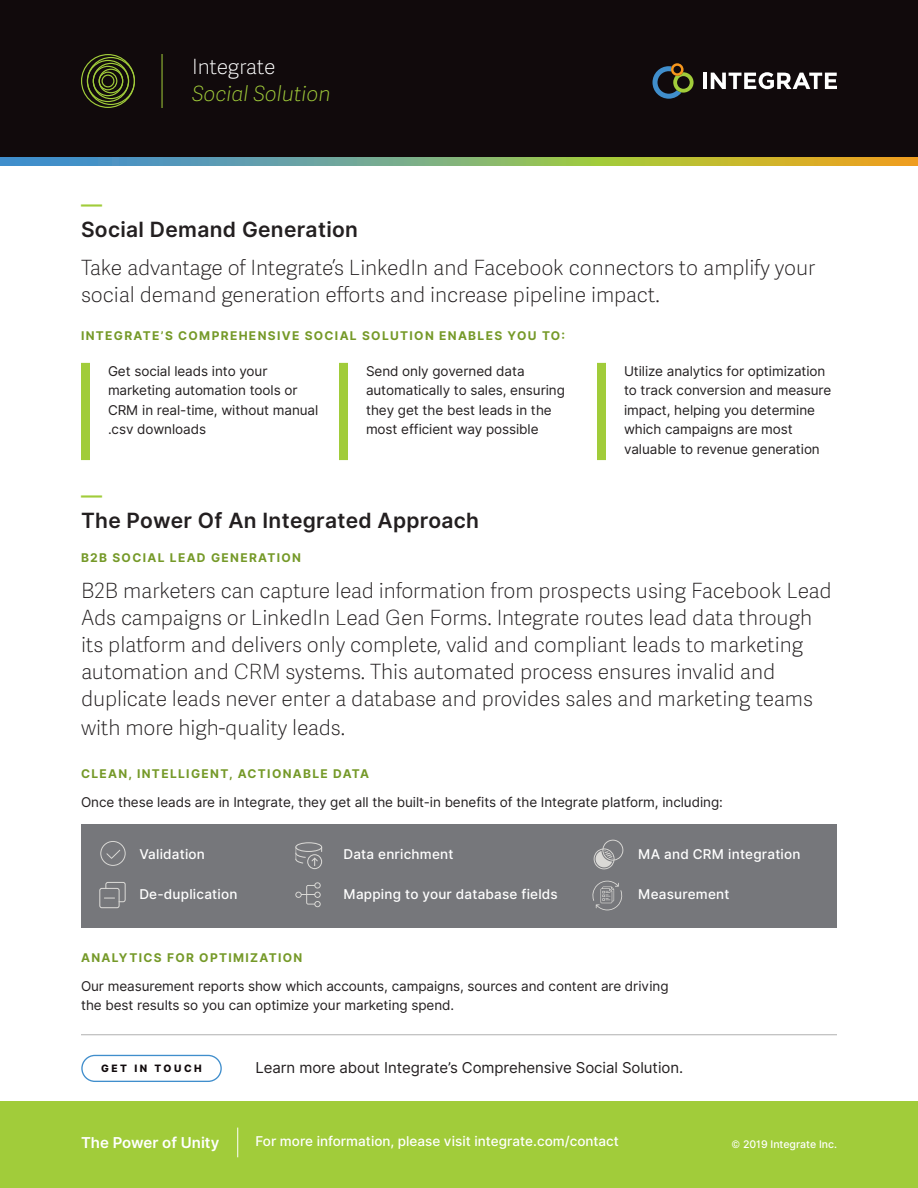
<style>
.page{position:relative;width:918px;height:1188px;background:#fff}
.page>*{position:absolute;margin:0;border:0;box-sizing:border-box;transform-origin:0 0}
.t1{font:100 21px/27.3px "Adelle Sans";letter-spacing:-.005em;color:#231f20}
.t2{font:600 21px/25.2px "Inter UI";letter-spacing:.015em;color:#231f20}
.t3{font:italic 100 21px/27px "Adelle Sans";color:#a1cc3a}
.t4{font:15px "Inter UI";letter-spacing:-.005em;color:#231f20}
.t5{font:600 15px "Inter UI";color:#fff}
.t6{font:13.5px/19.5px "Inter UI";letter-spacing:-.005em;color:#231f20}
.t7{font:500 13.5px "Inter UI";letter-spacing:.015em;color:#fff}
.t8{font:700 12px "Inter UI";letter-spacing:.11em;color:#759928}
.t9{font:500 10.5px "Inter UI";color:#fff}
.t10{font:800 10.2px "Inter UI";letter-spacing:.25em;color:#110a0c}
.s1{font-style:normal;color:#fff}
.s2{color:#a1cc3a}
</style>
<div class="page">
<div style="left:81px;top:824px;width:756px;height:104px;background:#76777b"></div>
<div style="left:0;top:0;width:918px;height:158px;background:#110a0c"></div>
<div style="left:81px;top:363px;width:9px;height:97px;background:#a1cc3a"></div>
<div style="left:339px;top:363px;width:9px;height:97px;background:#a1cc3a"></div>
<div style="left:597px;top:363px;width:9px;height:97px;background:#a1cc3a"></div>
<svg style="left:652px;top:63px;width:42px;height:36px"></svg>
<hr style="left:703px;top:73px;width:4px;height:16px;background:#fff">
<svg style="left:711px;top:72px;width:126px;height:17px"></svg>
<hr style="left:162px;top:54px;width:1px;height:54px;background:#a1cc3a">
<svg style="left:593px;top:839px;width:31px;height:31px"></svg>
<svg style="left:592px;top:880px;width:30px;height:31px"></svg>
<svg style="left:100px;top:841px;width:26px;height:25px"></svg>
<svg style="left:99px;top:882px;width:27px;height:26px"></svg>
<svg style="left:295px;top:842px;width:27px;height:27px"></svg>
<svg style="left:295px;top:882px;width:26px;height:25px"></svg>
<svg style="left:0;top:158px;width:918px;height:8px;background:#8cab73"></svg>
<div style="left:0;top:1102px;width:918px;height:86px;background:#a1cc3a"></div>
<svg style="left:237px;top:1128px;width:1px;height:29px"></svg>
<div style="left:81px;top:1055px;width:141px;height:27px;border:1px solid #408ecc;border-radius:13px"></div>
<hr style="left:81px;top:1034px;width:756px;height:1px;background:#b1b1b1">
<svg style="left:81px;top:54px;width:54px;height:54px"></svg>
<p class="t3" style="left:192px;top:52px;width:140px"><span class="s1">Integrate<br></span>Social Solution</p>
<p class="t2" style="left:81px;top:192px;width:279px"><span class="s2">—<br></span>Social Demand Generation</p>
<p class="t1" style="left:81px;top:253px;width:736px">Take advantage of Integrate’s LinkedIn and Facebook connectors to amplify your social demand generation efforts and increase pipeline impact.</p>
<p class="t8" style="left:81px;top:327px;width:486px">INTEGRATE’S COMPREHENSIVE SOCIAL SOLUTION ENABLES YOU TO:</p>
<p class="t6" style="left:108px;top:361px;width:212px">Get social leads into your marketing automation tools or<br>CRM in real-time, without manual .csv downloads</p>
<p class="t6" style="left:366px;top:361px;width:200px">Send only governed data automatically to sales, ensuring they get the best leads in the most efficient way possible</p>
<p class="t6" style="left:624px;top:361px;width:209px">Utilize analytics for optimization to track conversion and measure impact, helping you determine which campaigns are most valuable to revenue generation</p>
<p class="t2" style="left:81px;top:483px;width:400px"><span class="s2">—<br></span>The Power Of An Integrated Approach</p>
<p class="t8" style="left:81px;top:549px;width:222px">B2B SOCIAL LEAD GENERATION</p>
<p class="t1" style="left:81px;top:576px;width:752px">B2B marketers can capture lead information from prospects using Facebook Lead Ads campaigns or LinkedIn Lead Gen Forms. Integrate routes lead data through its platform and delivers only complete, valid and compliant leads to marketing automation and CRM systems. This automated process ensures invalid and duplicate leads never enter a database and provides sales and marketing teams with more high-quality leads.</p>
<p class="t8" style="left:81px;top:765px;width:290px">CLEAN, INTELLIGENT, ACTIONABLE DATA</p>
<p class="t6" style="left:81px;top:792px;width:643px">Once these leads are in Integrate, they get all the built-in benefits of the Integrate platform, including:</p>
<p class="t7" style="left:139px;top:844px;width:67px">Validation</p>
<p class="t7" style="left:343px;top:844px;width:112px">Data enrichment</p>
<p class="t7" style="left:638px;top:844px;width:164px">MA and CRM integration</p>
<p class="t7" style="left:139px;top:885px;width:100px">De-duplication</p>
<p class="t7" style="left:343px;top:885px;width:216px">Mapping to your database fields</p>
<p class="t7" style="left:638px;top:885px;width:93px">Measurement</p>
<p class="t8" style="left:81px;top:949px;width:223px">ANALYTICS FOR OPTIMIZATION</p>
<p class="t6" style="left:81px;top:977px;width:589px">Our measurement reports show which accounts, campaigns, sources and content are driving the best results so you can optimize your marketing spend.</p>
<p class="t10" style="left:101px;top:1061px;width:102px">GET IN TOUCH</p>
<p class="t4" style="left:256px;top:1057px;width:429px">Learn more about Integrate’s Comprehensive Social Solution.</p>
<p class="t5" style="left:81px;top:1131px;width:140px">The Power of Unity</p>
<p class="t7" style="left:256px;top:1132px;width:365px">For more information, please visit integrate.com/contact</p>
<p class="t9" style="left:732px;top:1136px;width:107px">© 2019 Integrate Inc.</p>
</div>
